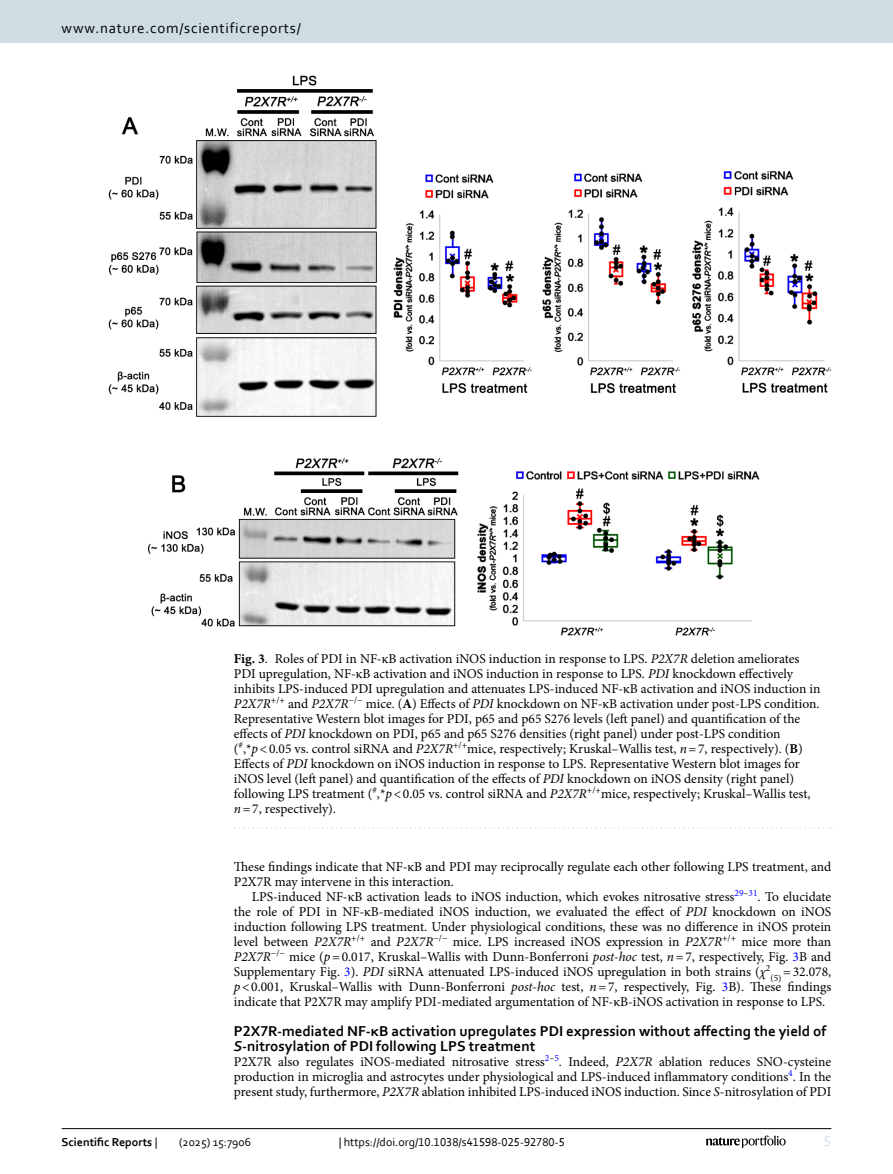
<style>
.page{position:relative;width:893px;height:1174px;background:#fff}
.page>*{position:absolute;margin:0;border:0;box-sizing:border-box;transform-origin:0 0}
.Head_2{font:700 15px/15px "Corbel";color:#000}
.t1{font:15px "Corbel";letter-spacing:.05em;color:#000}
.t2{font:15px "Corbel";color:#d9e4eb}
.Figure_Caption{font:13.5px/15px "Minion Pro";color:#000}
.Body_Text_Indent{font:13.5px/15px "Minion Pro";color:#000;text-align:justify}
.Body_Text{font:13.5px/15px "Minion Pro";color:#000}
.t3{font:12px "Corbel";color:#000}
.t4{font:700 12px "Corbel";color:#000}
.s1{font-weight:700}
.s2{font-style:italic}
.s3{color:#00f}
.s4{font-weight:400}
</style>
<div class="page">
<img style="left:108px;top:76px;width:723px;height:559px">
<svg style="left:235px;top:827px;width:597px;height:2px"></svg>
<hr style="left:62px;top:1128px;width:769px;height:1px;background:#000">
<svg style="left:706px;top:1135px;width:80px;height:12px"></svg>
<div style="left:0;top:0;width:893px;height:43px;background:#cedde4"></div>
<p class="t1" style="left:62px;top:18px;width:241px">www.nature.com/scientificreports/</p>
<p class="Figure_Caption" style="left:234px;top:651px;width:588px"><span class="s1">Fig. 3</span>. Roles of PDI in NF-κB activation iNOS induction in response to LPS. <span class="s2">P2X7R</span> deletion ameliorates PDI upregulation, NF-κB activation and iNOS induction in response to LPS. <span class="s2">PDI</span> knockdown effectively inhibits LPS-induced PDI upregulation and attenuates LPS-induced NF-κB activation and iNOS induction in <span class="s2">P2X7R</span><sup>+/+</sup> and <span class="s2">P2X7R</span><sup>−/−</sup> mice. (<span class="s1">A</span>) Effects of <span class="s2">PDI</span> knockdown on NF-κB activation under post-LPS condition.<br>Representative Western blot images for PDI, p65 and p65 S276 levels (left panel) and quantification of the effects of <span class="s2">PDI</span> knockdown on PDI, p65 and p65 S276 densities (right panel) under post-LPS condition (<sup>#</sup>,*<span class="s2">p</span>&lt;0.05 vs. control siRNA and <span class="s2">P2X7R</span><sup>+/+</sup>mice, respectively; Kruskal–Wallis test, <span class="s2">n</span>=7, respectively). (<span class="s1">B</span>)<br>Effects of <span class="s2">PDI</span> knockdown on iNOS induction in response to LPS. Representative Western blot images for iNOS level (left panel) and quantification of the effects of <span class="s2">PDI</span> knockdown on iNOS density (right panel) following LPS treatment (<sup>#</sup>,*<span class="s2">p</span>&lt;0.05 vs. control siRNA and <span class="s2">P2X7R</span><sup>+/+</sup>mice, respectively; Kruskal–Wallis test, <span class="s2">n</span>=7, respectively).</p>
<p class="Body_Text" style="left:234px;top:859px;width:599px">These findings indicate that NF-κB and PDI may reciprocally regulate each other following LPS treatment, and<br>P2X7R may intervene in this interaction.</p>
<p class="Body_Text_Indent" style="left:234px;top:889px;width:599px;text-indent:18px">LPS-induced NF-κB activation leads to iNOS induction, which evokes nitrosative stress<sup>29</sup><sup>–</sup><sup>31</sup>. To elucidate the role of PDI in NF-κB-mediated iNOS induction, we evaluated the effect of <span class="s2">PDI</span> knockdown on iNOS induction following LPS treatment. Under physiological conditions, these was no difference in iNOS protein level between <span class="s2">P2X7R</span><sup>+/+</sup> and <span class="s2">P2X7R</span><sup>−/−</sup> mice. LPS increased iNOS expression in <span class="s2">P2X7R</span><sup>+/+</sup> mice more than <span class="s2">P2X7R</span><sup>−/−</sup> mice (<span class="s2">p</span>=0.017, Kruskal–Wallis with Dunn-Bonferroni <span class="s2">post-hoc</span> test, <span class="s2">n</span>=7, respectively, Fig. <span class="s3">3</span>B and Supplementary Fig. <span class="s3">3</span>). <span class="s2">PDI</span> siRNA attenuated LPS-induced iNOS upregulation in both strains (<span class="s2">χ</span><sup>2</sup><sub>(5)</sub> =32.078, <span class="s2">p</span>&lt;0.001, Kruskal–Wallis with Dunn-Bonferroni <span class="s2">post-hoc</span> test, <span class="s2">n</span>=7, respectively, Fig. <span class="s3">3</span>B). These findings indicate that P2X7R may amplify PDI-mediated argumentation of NF-κB-iNOS activation in response to LPS.</p>
<p class="Head_2" style="left:234px;top:1023px;width:594px">P2X7R-mediated NF-κB activation upregulates PDI expression without affecting the yield of<br><span class="s2">S</span>-nitrosylation of PDI following LPS treatment</p>
<p class="Body_Text" style="left:234px;top:1054px;width:599px;text-align:justify">P2X7R also regulates iNOS-mediated nitrosative stress<sup>2</sup><sup>–</sup><sup>5</sup>. Indeed, <span class="s2">P2X7R</span> ablation reduces SNO-cysteine production in microglia and astrocytes under physiological and LPS-induced inflammatory conditions<sup>4</sup>. In the present study, furthermore, <span class="s2">P2X7R</span> ablation inhibited LPS-induced iNOS induction. Since <span class="s2">S</span>-nitrosylation of PDI</p>
<p class="t4" style="left:62px;top:1134px;width:97px">Scientific Reports <span class="s4">|</span></p>
<p class="t3" style="left:179px;top:1134px;width:73px">(2025) 15:7906</p>
<p class="t3" style="left:339px;top:1134px;width:228px">| https://doi.org/10.1038/s41598-025-92780-5</p>
<p class="t2" style="left:824px;top:1132px;width:9px">5</p>
</div>
